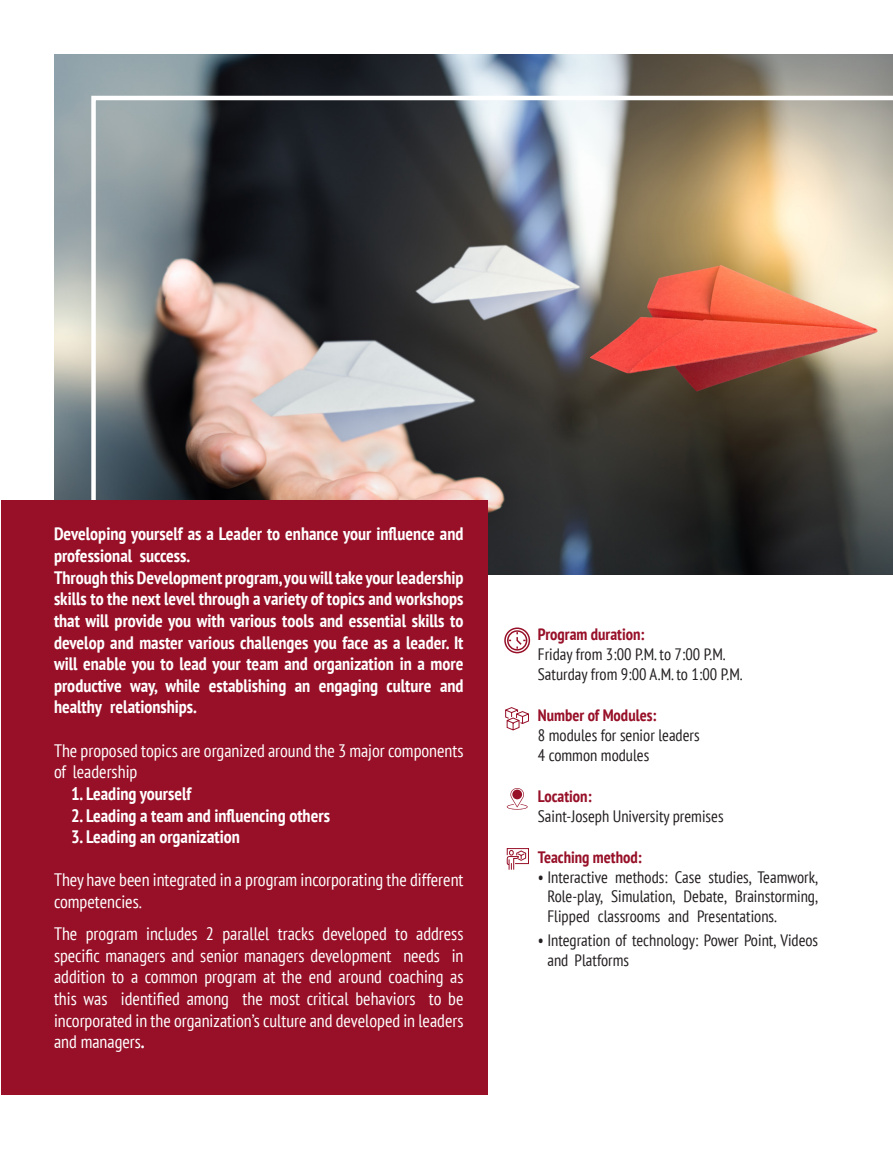
<style>
.page{position:relative;width:893px;height:1149px;background:#fff}
.page>*{position:absolute;margin:0;border:0;box-sizing:border-box;transform-origin:0 0}
.t1{font:700 condensed 18px/21.6px "PT Sans";color:#fff}
.t2{font:condensed 18px/21.6px "PT Sans";color:#fff}
.t3{font:condensed 16.5px/19.8px "PT Sans";color:#231f20;text-align:right}
.t4{font:700 condensed 16.5px "PT Sans";color:#971028}
.s1{font-weight:700}
</style>
<div class="page">
<img style="left:54px;top:54px;width:839px;height:520px">
<img style="left:89px;top:93px;width:804px;height:464px">
<div style="left:1px;top:500px;width:486px;height:594px;background:#971028"></div>
<svg style="left:504px;top:627px;width:27px;height:27px"></svg>
<svg style="left:507px;top:788px;width:21px;height:21px"></svg>
<div style="left:512px;top:789px;width:10px;height:10px;background:#971028;border-radius:50%"></div>
<svg style="left:505px;top:707px;width:24px;height:23px"></svg>
<svg style="left:506px;top:848px;width:23px;height:22px"></svg>
<p class="t1" style="left:54px;top:523px;width:411px">Developing yourself as a Leader to enhance your influence and professional success.</p>
<p class="t1" style="left:54px;top:566px;width:411px;text-align:right">ThroughthisDevelopmentprogram,youwilltakeyourleadership skills to the next level through a variety of topics and workshops that will provide you with various tools and essential skills to develop and master various challenges you face as a leader It. will enable you to lead your team and organization in a more and</p>
<p class="t1" style="left:110px;top:674px;width:88px;text-indent:-56px">productive relationships.</p>
<p class="t1" style="left:130px;top:674px;width:72px">way, while</p>
<p class="t1" style="left:209px;top:674px;width:79px">establishing</p>
<p class="t1" style="left:319px;top:674px;width:61px">engaging</p>
<p class="t1" style="left:387px;top:674px;width:46px">culture</p>
<p class="t1" style="left:295px;top:674px;width:17px">an</p>
<p class="t1" style="left:54px;top:695px;width:50px">healthy</p>
<p class="t2" style="left:54px;top:739px;width:411px">The proposed topics are organized around the 3 major components of leadership</p>
<p class="t1" style="left:71px;top:782px;width:122px">1.Leading yourself</p>
<p class="t1" style="left:71px;top:803px;width:260px">2.Leading a team and influencing others</p>
<p class="t1" style="left:71px;top:825px;width:170px">3.Leading an organization</p>
<p class="t2" style="left:54px;top:868px;width:411px">Theyhave been integrated in a program incorporating the different competencies.</p>
<p class="t2" style="left:416px;top:922px;width:49px">address</p>
<p class="t2" style="left:206px;top:922px;width:10px">2</p>
<p class="t2" style="left:146px;top:922px;width:53px">includes</p>
<p class="t2" style="left:54px;top:922px;width:25px">The</p>
<p class="t2" style="left:222px;top:922px;width:49px">parallel</p>
<p class="t2" style="left:278px;top:922px;width:38px">tracks</p>
<p class="t2" style="left:323px;top:922px;width:66px">developed</p>
<p class="t2" style="left:395px;top:922px;width:14px">to</p>
<p class="t2" style="left:86px;top:922px;width:54px">program</p>
<p class="t2" style="left:54px;top:943px;width:339px">specific managers and senior managers development</p>
<p class="t2" style="left:54px;top:965px;width:411px">addition to a common program at the end around coaching as</p>
<p class="t2" style="left:429px;top:987px;width:36px">to be</p>
<p class="t2" style="left:452px;top:943px;width:13px">in</p>
<p class="t2" style="left:403px;top:943px;width:38px">needs</p>
<p class="t2" style="left:121px;top:987px;width:110px">identified among</p>
<p class="t2" style="left:54px;top:987px;width:411px">this was<br>incorporated in the organizations’ culture and developed in leaders and managers<span class="s1">.</span></p>
<p class="t2" style="left:242px;top:987px;width:174px">the most critical behaviors</p>
<p class="t4" style="left:538px;top:623px;width:108px">Program duration:</p>
<p class="t3" style="left:538px;top:644px;width:189px">Friday f r o m 3 : 0 0 M.P t o. 7 : 0 0 M.P .</p>
<p class="t3" style="left:538px;top:663px;width:206px">Saturday f r o m 9 : 0 0 M.A t o. 1 : 0 0 M.P .</p>
<p class="t4" style="left:538px;top:704px;width:120px">Number of Modules:</p>
<p class="t3" style="left:538px;top:724px;width:163px">8 modules for senior leaders</p>
<p class="t3" style="left:538px;top:744px;width:113px">4 common modules</p>
<p class="t4" style="left:538px;top:785px;width:55px">Location:</p>
<p class="t3" style="left:538px;top:805px;width:187px">Saint-Joseph University premises</p>
<p class="t4" style="left:538px;top:845px;width:105px">Teaching method:</p>
<p class="t3" style="left:538px;top:866px;width:282px">• Interactive methods: Case studies, Teamwork,<br>Brainstorming,</p>
<p class="t3" style="left:611px;top:886px;width:66px">Simulation,</p>
<p class="t3" style="left:547px;top:886px;width:57px">Role-play,</p>
<p class="t3" style="left:684px;top:886px;width:45px">Debate,</p>
<p class="t3" style="left:697px;top:905px;width:82px">Presentations.</p>
<p class="t3" style="left:547px;top:905px;width:44px">Flipped</p>
<p class="t3" style="left:547px;top:929px;width:272px;text-align:left;text-indent:-9px">• Integration of technology: Power Point, Videos and Platforms</p>
<p class="t3" style="left:598px;top:905px;width:64px">classrooms</p>
<p class="t3" style="left:668px;top:905px;width:22px">and</p>
</div>
